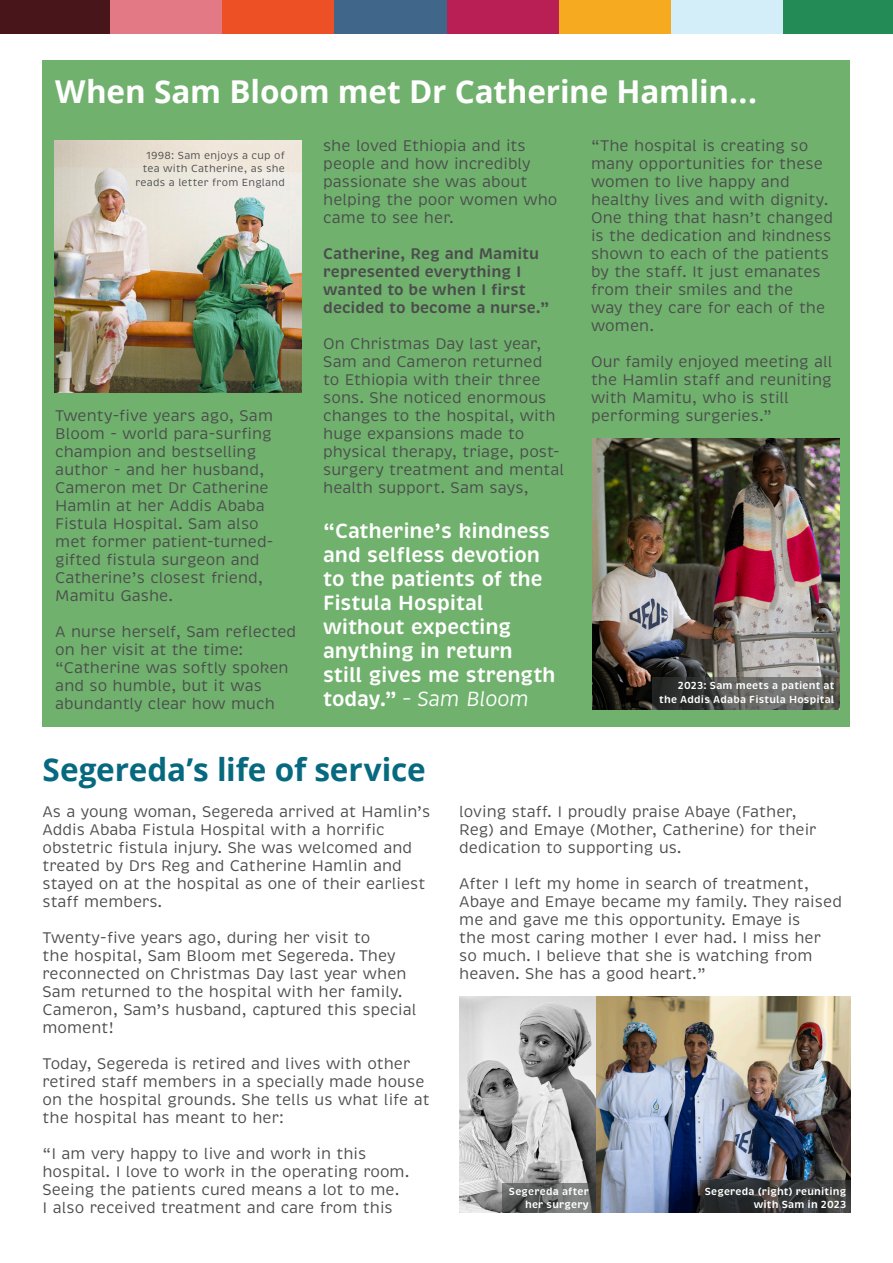
<style>
.page{position:relative;width:893px;height:1263px;background:#fff}
.page>*{position:absolute;margin:0;border:0;box-sizing:border-box;transform-origin:0 0}
.t1{font:700 31.5px "Open Sans";letter-spacing:-.005em;color:#fff}
.t2{font:700 31.5px "Open Sans";color:#076980}
.t3{font:600 21px/24px "Brevia";letter-spacing:-.01em;color:#fff}
.t4{font:15.75px/18px "Brevia";color:#4b4c4d}
.t5{font:600 15.75px/18px "Brevia";color:#4b4c4d}
.t6{font:600 10.5px/13.5px "Brevia";letter-spacing:.015em;color:#fff;text-align:right}
.t7{font:10.5px/13.5px "Brevia";letter-spacing:.015em;color:#4b4c4d;text-align:right}
.s1{font-weight:400;font-style:italic}
</style>
<div class="page">
<div style="left:0;top:0;width:110px;height:34px;background:#47151a"></div>
<div style="left:110px;top:0;width:112px;height:34px;background:#e27985"></div>
<div style="left:222px;top:0;width:113px;height:34px;background:#ed5025"></div>
<div style="left:335px;top:0;width:112px;height:34px;background:#406789"></div>
<div style="left:447px;top:0;width:112px;height:34px;background:#b91f55"></div>
<div style="left:559px;top:0;width:113px;height:34px;background:#f5aa1f"></div>
<div style="left:672px;top:0;width:112px;height:34px;background:#d3eef8"></div>
<div style="left:784px;top:0;width:109px;height:34px;background:#228b56"></div>
<img style="left:459px;top:996px;width:391px;height:217px">
<div style="left:43px;top:61px;width:807px;height:666px;background:#70b16d"></div>
<img style="left:55px;top:140px;width:247px;height:252px">
<img style="left:592px;top:439px;width:247px;height:270px">
<svg style="left:652px;top:677px;width:187px;height:32px;background:#535452"></svg>
<svg style="left:502px;top:1183px;width:93px;height:29px;background:#636565"></svg>
<svg style="left:700px;top:1180px;width:150px;height:32px;background:#343636"></svg>
<p class="t1" style="left:55px;top:69px;width:703px">When Sam Bloom met Dr Catherine Hamlin...</p>
<p class="t7" style="left:135px;top:149px;width:151px">1998: Sam enjoys a cup of tea with Catherine, as she reads a letter from England</p>
<p class="t4" style="left:55px;top:406px;width:220px">Twenty-five years ago, Sam<br>Bloom - world para-surfing champion and bestselling author - and her husband,<br>Cameron met Dr Catherine<br>Hamlin at her Addis Ababa<br>Fistula Hospital. Sam also met former patient-turned&shy;gifted fistula surgeon and<br>Catherine’s closest friend,<br>Mamitu Gashe.</p>
<p class="t4" style="left:55px;top:622px;width:242px">A nurse herself, Sam reflected on her visit at the time: “Catherine was softly spoken and so humble, but it was abundantly clear how much</p>
<p class="t4" style="left:323px;top:136px;width:236px">she loved Ethiopia and its people and how incredibly passionate she was about helping the poor women who came to see her.</p>
<p class="t5" style="left:323px;top:244px;width:228px">Catherine, Reg and Mamitu represented everything I wanted to be when I first decided to become a nurse.”</p>
<p class="t4" style="left:323px;top:334px;width:243px">On Christmas Day last year,<br>Sam and Cameron returned<br>to Ethiopia with their three sons. She noticed enormous changes to the hospital, with huge expansions made to physical therapy, triage, post&shy;surgery treatment and mental health support. Sam says,</p>
<p class="t3" style="left:323px;top:519px;width:234px">“Catherine’s kindness and selfless devotion to the patients of the<br>Fistula Hospital without expecting anything in return still gives me strength today.” <span class="s1">– Sam Bloom</span></p>
<p class="t2" style="left:43px;top:747px;width:385px">Segereda’s life of service</p>
<p class="t4" style="left:591px;top:136px;width:243px">“The hospital is creating so many opportunities for these women to live happy and healthy lives and with dignity.<br>One thing that hasn’t changed is the dedication and kindness shown to each of the patients by the staff. It just emanates from their smiles and the<br>way they care for each of the women.</p>
<p class="t4" style="left:591px;top:352px;width:243px">Our family enjoyed meeting all the Hamlin staff and reuniting with Mamitu, who is still performing surgeries.”</p>
<p class="t6" style="left:678px;top:679px;width:158px">2023: Sam meets a patient at</p>
<p class="t6" style="left:659px;top:692px;width:177px">the Addis Adaba Fistula Hospital</p>
<p class="t4" style="left:43px;top:802px;width:389px">As a young woman, Segereda arrived at Hamlin’s Addis Ababa Fistula Hospital with a horrific obstetric fistula injury. She was welcomed and treated by Drs Reg and Catherine Hamlin and stayed on at the hospital as one of their earliest staff members.</p>
<p class="t4" style="left:43px;top:928px;width:376px">Twenty-five years ago, during her visit to<br>the hospital, Sam Bloom met Segereda. They reconnected on Christmas Day last year when Sam returned to the hospital with her family.<br>Cameron, Sam’s husband, captured this special moment!</p>
<p class="t4" style="left:43px;top:1054px;width:389px">Today, Segereda is retired and lives with other retired staff members in a specially made house on the hospital grounds. She tells us what life at the hospital has meant to her:</p>
<p class="t4" style="left:43px;top:1144px;width:368px">“I am very happy to live and work in this hospital. I love to work in the operating room.<br>Seeing the patients cured means a lot to me.<br>I also received treatment and care from this</p>
<p class="t4" style="left:459px;top:802px;width:359px">loving staff. I proudly praise Abaye (Father,<br>Reg) and Emaye (Mother, Catherine) for their dedication to supporting us.</p>
<p class="t4" style="left:459px;top:874px;width:384px">After I left my home in search of treatment, Abaye and Emaye became my family. They raised me and gave me this opportunity. Emaye is<br>the most caring mother I ever had. I miss her so much. I believe that she is watching from heaven. She has a good heart.”</p>
<p class="t6" style="left:509px;top:1184px;width:81px">Segereda after her surgery</p>
<p class="t6" style="left:705px;top:1184px;width:143px">Segereda (right) reuniting with Sam in 2023</p>
</div>
